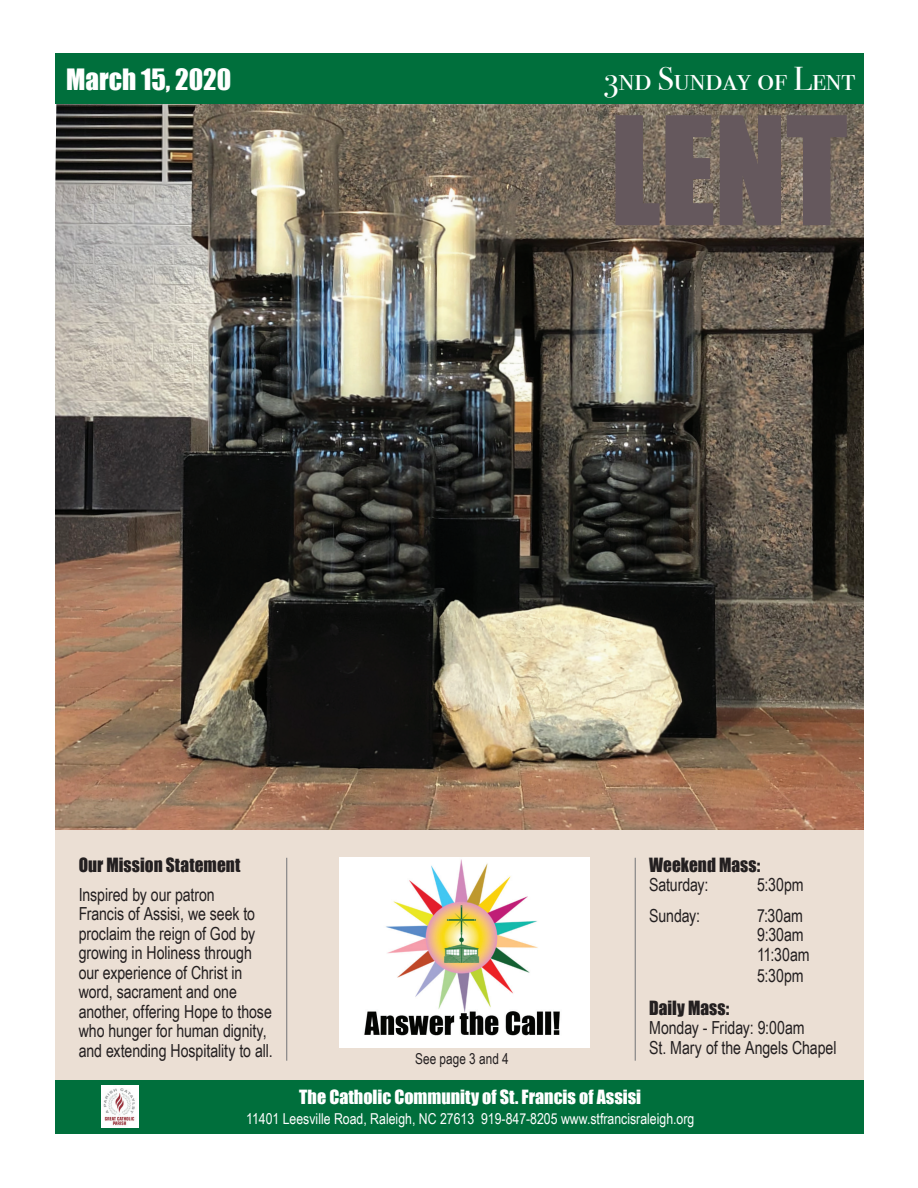
<style>
.page{position:relative;width:918px;height:1188px;background:#fff}
.page>*{position:absolute;margin:0;border:0;box-sizing:border-box;transform-origin:0 0}
.t1{font:139.2px "Impact";color:#65585d;scale:.96 1}
.t2{font:33px "Bodoni Svty Two SCITCTT";color:#fff}
.t3{font:27px "Impact";color:#fff}
.t4{font:18px/19.5px "Arial Narrow";letter-spacing:-.005em;color:#231f20;scale:.96 1}
.t5{font:18px "Impact";letter-spacing:.005em;color:#231f20;scale:.96 1}
.t6{font:18px "Impact";color:#fff}
.t7{font:15px "Arial Narrow";color:#fff}
.t8{font:15px "Arial Narrow";letter-spacing:.005em;color:#231f20;scale:.96 1}
</style>
<div class="page">
<img style="left:55px;top:104px;width:809px;height:726px">
<div style="left:54px;top:53px;width:810px;height:51px;background:#006f3c"></div>
<div style="left:54px;top:1079px;width:810px;height:55px;background:#006f3c"></div>
<img style="left:101px;top:1085px;width:37px;height:42px">
<div style="left:54px;top:830px;width:810px;height:250px;background:#ebdfd4"></div>
<hr style="left:286px;top:858px;width:1px;height:203px;background:#727477">
<hr style="left:635px;top:858px;width:1px;height:203px;background:#727477">
<img style="left:339px;top:858px;width:250px;height:190px">
<h3 class="t3" style="left:66px;top:58px;width:167px">March 15, 2020</h3>
<h2 class="t2" style="left:604px;top:59px;width:253px">3nd Sunday of Lent</h2>
<h1 class="t1" style="left:610px;top:63px;width:249px">LENT</h1>
<p class="t5" style="left:79px;top:851px;width:170px">Our Mission Statement</p>
<p class="t5" style="left:649px;top:851px;width:117px">Weekend Mass:</p>
<p class="t4" style="left:649px;top:875px;width:63px">Saturday:</p>
<p class="t4" style="left:757px;top:875px;width:50px">5:30pm</p>
<p class="t4" style="left:649px;top:905px;width:55px">Sunday:</p>
<p class="t4" style="left:757px;top:905px;width:56px">7:30am<br>9:30am<br>11:30am</p>
<p class="t4" style="left:757px;top:966px;width:50px">5:30pm</p>
<p class="t5" style="left:649px;top:994px;width:85px">Daily Mass:</p>
<p class="t4" style="left:649px;top:1017px;width:197px">Monday - Friday: 9:00am<br>St. Mary of the Angels Chapel</p>
<p class="t4" style="left:79px;top:884px;width:204px">Inspired by our patron<br>Francis of Assisi, we seek to proclaim the reign of God by growing in Holiness through our experience of Christ in word, sacrament and one another, offering Hope to those who hunger for human dignity, and extending Hospitality to all.</p>
<p class="t8" style="left:415px;top:1048px;width:99px">See page 3 and 4</p>
<p class="t6" style="left:299px;top:1083px;width:343px">The Catholic Community of St. Francis of Assisi</p>
<p class="t7" style="left:246px;top:1108px;width:450px">11401 Leesville Road, Raleigh, NC 27613 919-847-8205 www.stfrancisraleigh.org</p>
</div>
